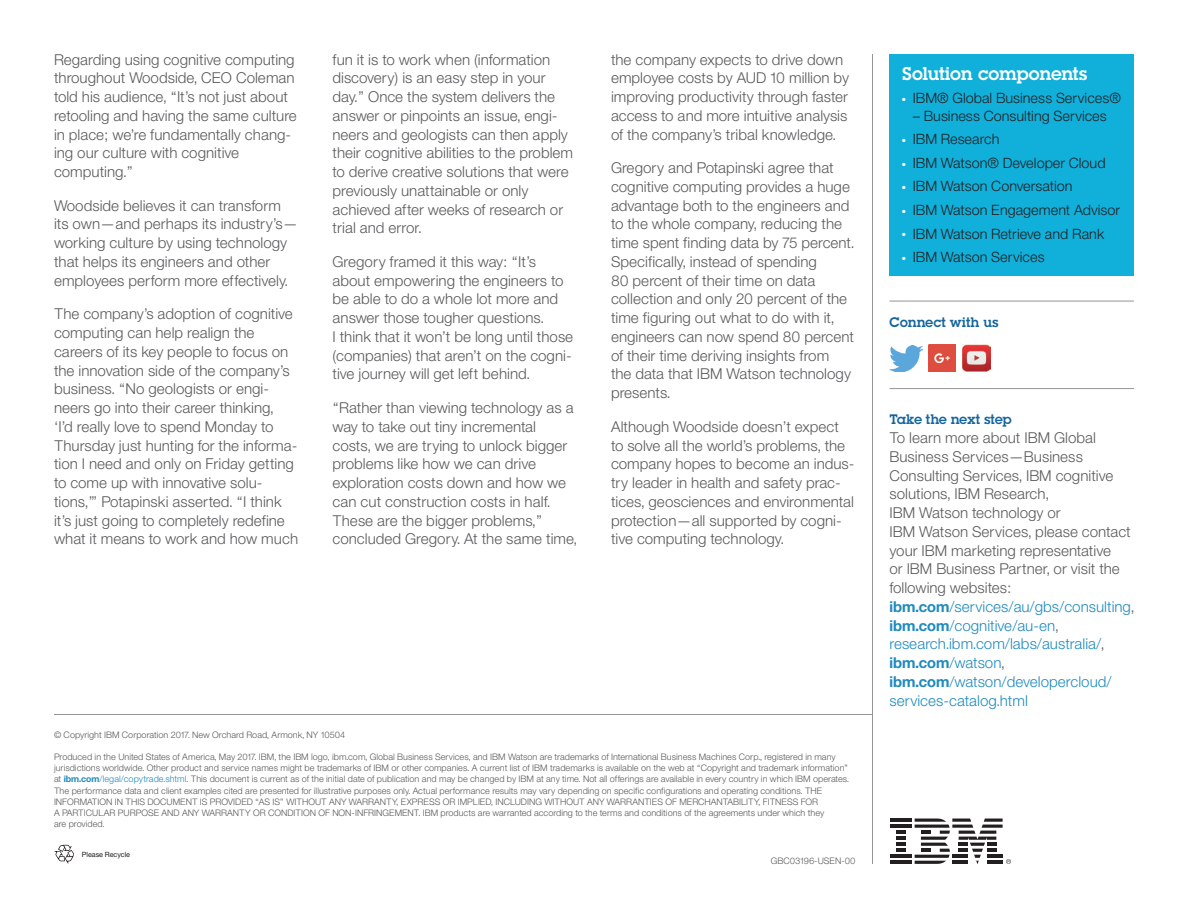
<style>
.page{position:relative;width:1188px;height:918px;background:#fff}
.page>*{position:absolute;margin:0;border:0;box-sizing:border-box;transform-origin:0 0}
.t1{font:18px "Lubalin Demifor IBM";color:#fff}
.t2{font:15px/18.8px "Helv Neue Lightfor IBM";color:#58595b}
.t3{font:14.25px "Helv Neue Lightfor IBM";color:#231f20}
.t4{font:13.5px "Lubalin Demifor IBM";color:#15659d}
.t5{font:9px/11.2px "Helv Neue Lightfor IBM";color:#58595b}
.t6{font:7.2px "Helvetica Neue";letter-spacing:-.01em;color:#231f20}
.s1{font-family:"Helv Neue Boldfor IBM";color:#1e8abf}
.s2{color:#1e8abf}
</style>
<div class="page">
<hr style="left:872px;top:54px;width:1px;height:810px;background:#939698">
<hr style="left:54px;top:714px;width:818px;height:1px;background:#939698">
<hr style="left:890px;top:819px;width:22px;height:3px;background:#231f20">
<hr style="left:890px;top:825px;width:22px;height:3px;background:#231f20">
<hr style="left:890px;top:855px;width:22px;height:3px;background:#231f20">
<svg style="left:896px;top:831px;width:9px;height:21px"></svg>
<hr style="left:890px;top:861px;width:22px;height:3px;background:#231f20">
<svg style="left:915px;top:819px;width:96px;height:45px"></svg>
<div style="left:890px;top:54px;width:244px;height:221px;background:#10b0db"></div>
<svg style="left:54px;top:845px;width:20px;height:19px"></svg>
<img style="left:890px;top:345px;width:32px;height:26px">
<img style="left:962px;top:344px;width:28px;height:28px">
<hr style="left:890px;top:301px;width:244px;height:1px;background:#939698">
<hr style="left:890px;top:388px;width:244px;height:1px;background:#939698">
<img style="left:929px;top:345px;width:26px;height:26px">
<p class="t2" style="left:54px;top:50px;width:244px">Regarding using cognitive computing throughout Woodside, CEO Coleman told his audience, “It’s not just about retooling and having the same culture in place; we’re fundamentally chang&shy;ing our culture with cognitive computing.”</p>
<p class="t2" style="left:54px;top:196px;width:245px">Woodside believes it can transform its own—and perhaps its industry’s— working culture by using technology that helps its engineers and other employees perform more effectively.</p>
<p class="t2" style="left:54px;top:304px;width:246px">The company’s adoption of cognitive computing can help realign the careers of its key people to focus on the innovation side of the company’s business. “No geologists or engi&shy;neers go into their career thinking,<br>‘I’d really love to spend Monday to Thursday just hunting for the informa&shy;tion I need and only on Friday getting to come up with innovative solu&shy;tions,’” Potapinski asserted. “I think it’s just going to completely redefine what it means to work and how much</p>
<p class="t2" style="left:333px;top:50px;width:242px">fun it is to work when (information discovery) is an easy step in your day.” Once the system delivers the answer or pinpoints an issue, engi&shy;neers and geologists can then apply their cognitive abilities to the problem to derive creative solutions that were previously unattainable or only achieved after weeks of research or trial and error.</p>
<p class="t2" style="left:333px;top:252px;width:242px">Gregory framed it this way: “It’s about empowering the engineers to be able to do a whole lot more and answer those tougher questions.<br>I think that it won’t be long until those (companies) that aren’t on the cogni&shy;tive journey will get left behind.</p>
<p class="t2" style="left:333px;top:398px;width:246px">“Rather than viewing technology as a way to take out tiny incremental costs, we are trying to unlock bigger problems like how we can drive exploration costs down and how we can cut construction costs in half.<br>These are the bigger problems,” concluded Gregory. At the same time,</p>
<p class="t2" style="left:611px;top:50px;width:240px">the company expects to drive down employee costs by AUD 10 million by improving productivity through faster access to and more intuitive analysis of the company’s tribal knowledge.</p>
<p class="t2" style="left:611px;top:158px;width:245px">Gregory and Potapinski agree that cognitive computing provides a huge advantage both to the engineers and to the whole company, reducing the time spent finding data by 75 percent.<br>Specifically, instead of spending<br>80 percent of their time on data collection and only 20 percent of the time figuring out what to do with it, engineers can now spend 80 percent of their time deriving insights from<br>the data that IBM Watson technology presents.</p>
<p class="t2" style="left:611px;top:417px;width:245px">Although Woodside doesn’t expect to solve all the world’s problems, the company hopes to become an indus&shy;try leader in health and safety prac&shy;tices, geosciences and environmental protection—all supported by cogni&shy;tive computing technology.</p>
<p class="t5" style="left:54px;top:729px;width:293px">© Copyright IBM Corporation 2017. New Orchard Road, Armonk, NY 10504</p>
<p class="t5" style="left:54px;top:751px;width:797px">Produced in the United States of America, May 2017. IBM, the IBM logo, ibm.com, Global Business Services, and IBM Watson are trademarks of International Business Machines Corp., registered in many jurisdictions worldwide. Other product and service names might be trademarks of IBM or other companies. A current list of IBM trademarks is available on the web at “Copyright and trademark information” at <span class="s1">ibm.com</span><span class="s2">/legal/copytrade.shtml</span>. This document is current as of the initial date of publication and may be changed by IBM at any time. Not all offerings are available in every country in which IBM operates.<br>The performance data and client examples cited are presented for illustrative purposes only. Actual performance results may vary depending on specific configurations and operating conditions. THE INFORMATION IN THIS DOCUMENT IS PROVIDED “AS IS” WITHOUT ANY WARRANTY, EXPRESS OR IMPLIED, INCLUDING WITHOUT ANY WARRANTIES OF MERCHANTABILITY, FITNESS FOR<br>A PARTICULAR PURPOSE AND ANY WARRANTY OR CONDITION OF NON-INFRINGEMENT. IBM products are warranted according to the terms and conditions of the agreements under which they<br>are provided.</p>
<p class="t6" style="left:82px;top:850px;width:50px">Please Recycle</p>
<h3 class="t5" style="left:771px;top:855px;width:86px">GBC03196-USEN-00</h3>
<h2 class="t1" style="left:902px;top:61px;width:187px">Solution components</h2>
<p class="t3" style="left:902px;top:90px;width:220px"><sup>●●</sup> IBM® Global Business Services®</p>
<p class="t3" style="left:913px;top:107px;width:196px">– Business Consulting Services</p>
<p class="t3" style="left:902px;top:130px;width:99px"><sup>●●</sup> IBM Research</p>
<p class="t3" style="left:902px;top:154px;width:205px"><sup>●●</sup> IBM Watson® Developer Cloud</p>
<p class="t3" style="left:902px;top:178px;width:172px"><sup>●●</sup> IBM Watson Conversation</p>
<p class="t3" style="left:902px;top:201px;width:219px"><sup>●●</sup> IBM Watson Engagement Advisor</p>
<p class="t3" style="left:902px;top:225px;width:204px"><sup>●●</sup> IBM Watson Retrieve and Rank</p>
<p class="t3" style="left:902px;top:249px;width:144px"><sup>●●</sup> IBM Watson Services</p>
<h2 class="t4" style="left:890px;top:313px;width:110px">Connect with us</h2>
<h2 class="t4" style="left:890px;top:411px;width:124px">Take the next step</h2>
<p class="t2" style="left:890px;top:428px;width:246px">To learn more about IBM Global<br>Business Services—Business<br>Consulting Services, IBM cognitive solutions, IBM Research,<br>IBM Watson technology or<br>IBM Watson Services, please contact your IBM marketing representative<br>or IBM Business Partner, or visit the following websites: <span class="s1">ibm.com</span><span class="s2">/services/au/gbs/consulting</span>, <span class="s1">ibm.com</span><span class="s2">/cognitive/au-en</span>, <span class="s2">research.ibm.com/labs/australia/</span>, <span class="s1">ibm.com</span><span class="s2">/watson</span>, <span class="s1">ibm.com</span><span class="s2">/watson/developercloud/ services-catalog.html</span></p>
</div>
